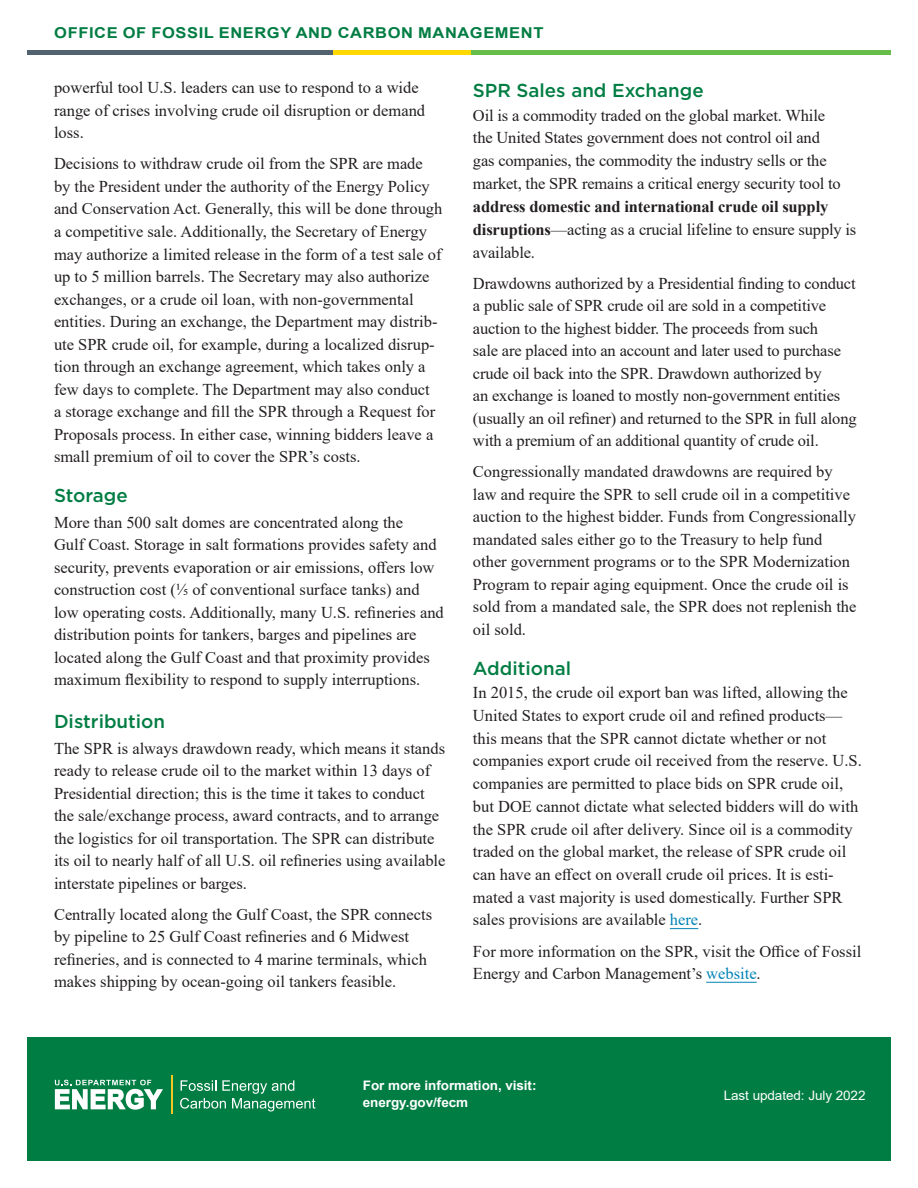
<style>
.page{position:relative;width:918px;height:1188px;background:#fff}
.page>*{position:absolute;margin:0;border:0;box-sizing:border-box;transform-origin:0 0}
.body_text{font:500 18.75px "Gotham";color:#007d43}
.heading_1{font:500 18.75px "Gotham";color:#007d43}
.body_text-2{font:16.5px/22.5px "Times New Roman";color:#231f20}
.t1{font:700 15px "Arial";letter-spacing:.035em;color:#007d43;scale:1.1 1}
.t2{font:700 13.05px/17.2px "Arial";letter-spacing:-.005em;color:#fff}
.t3{font:13.05px "Arial";letter-spacing:-.005em;color:#fff}
.s1{font-weight:700}
.s2{color:#0083b6}
</style>
<div class="page">
<div style="left:27px;top:1038px;width:864px;height:123px;background:#007d43"></div>
<div style="left:27px;top:50px;width:306px;height:5px;background:#52626f"></div>
<div style="left:333px;top:50px;width:138px;height:5px;background:#ffd801"></div>
<div style="left:471px;top:50px;width:420px;height:5px;background:#67bd4a"></div>
<svg style="left:180px;top:1080px;width:135px;height:31px"></svg>
<hr style="left:171px;top:1076px;width:1px;height:38px;background:#f3c723">
<svg style="left:55px;top:1080px;width:108px;height:30px"></svg>
<svg style="left:670px;top:928px;width:28px;height:1px"></svg>
<hr style="left:706px;top:982px;width:51px;height:1px;background:#0083b6">
<p class="t1" style="left:54px;top:22px;width:446px">OFFICE OF FOSSIL ENERGY AND CARBON MANAGEMENT</p>
<p class="body_text-2" style="left:54px;top:76px;width:373px">powerful tool U.S. leaders can use to respond to a wide range of crises involving crude oil disruption or demand loss.</p>
<p class="body_text-2" style="left:54px;top:152px;width:390px">Decisions to withdraw crude oil from the SPR are made by the President under the authority of the Energy Policy and Conservation Act. Generally, this will be done through a competitive sale. Additionally, the Secretary of Energy may authorize a limited release in the form of a test sale of up to 5 million barrels. The Secretary may also authorize exchanges, or a crude oil loan, with non-governmental entities. During an exchange, the Department may distrib&shy;ute SPR crude oil, for example, during a localized disrup&shy;tion through an exchange agreement, which takes only a few days to complete. The Department may also conduct<br>a storage exchange and fill the SPR through a Request for Proposals process. In either case, winning bidders leave a small premium of oil to cover the SPR’s costs.</p>
<p class="heading_1" style="left:54px;top:483px;width:75px">Storage</p>
<p class="body_text-2" style="left:54px;top:510px;width:391px">More than 500 salt domes are concentrated along the<br>Gulf Coast. Storage in salt formations provides safety and security, prevents evaporation or air emissions, offers low construction cost (⅕ of conventional surface tanks) and low operating costs. Additionally, many U.S. refineries and distribution points for tankers, barges and pipelines are located along the Gulf Coast and that proximity provides maximum flexibility to respond to supply interruptions.</p>
<p class="heading_1" style="left:54px;top:709px;width:113px">Distribution</p>
<p class="body_text-2" style="left:54px;top:736px;width:393px">The SPR is always drawdown ready, which means it stands ready to release crude oil to the market within 13 days of Presidential direction; this is the time it takes to conduct the sale/exchange process, award contracts, and to arrange the logistics for oil transportation. The SPR can distribute its oil to nearly half of all U.S. oil refineries using available interstate pipelines or barges.</p>
<p class="body_text-2" style="left:54px;top:902px;width:380px">Centrally located along the Gulf Coast, the SPR connects by pipeline to 25 Gulf Coast refineries and 6 Midwest refineries, and is connected to 4 marine terminals, which makes shipping by ocean-going oil tankers feasible.</p>
<p class="body_text" style="left:473px;top:78px;width:232px">SPR Sales and Exchange</p>
<p class="body_text-2" style="left:473px;top:103px;width:385px">Oil is a commodity traded on the global market. While<br>the United States government does not control oil and<br>gas companies, the commodity the industry sells or the market, the SPR remains a critical energy security tool to <span class="s1">address domestic and international crude oil supply disruptions</span>—acting as a crucial lifeline to ensure supply is available.</p>
<p class="body_text-2" style="left:473px;top:271px;width:385px">Drawdowns authorized by a Presidential finding to conduct a public sale of SPR crude oil are sold in a competitive auction to the highest bidder. The proceeds from such<br>sale are placed into an account and later used to purchase crude oil back into the SPR. Drawdown authorized by<br>an exchange is loaned to mostly non-government entities (usually an oil refiner) and returned to the SPR in full along with a premium of an additional quantity of crude oil.</p>
<p class="body_text-2" style="left:473px;top:460px;width:385px">Congressionally mandated drawdowns are required by law and require the SPR to sell crude oil in a competitive auction to the highest bidder. Funds from Congressionally mandated sales either go to the Treasury to help fund other government programs or to the SPR Modernization Program to repair aging equipment. Once the crude oil is sold from a mandated sale, the SPR does not replenish the oil sold.</p>
<p class="body_text" style="left:473px;top:656px;width:100px">Additional</p>
<p class="body_text-2" style="left:473px;top:681px;width:391px">In 2015, the crude oil export ban was lifted, allowing the United States to export crude oil and refined products— this means that the SPR cannot dictate whether or not companies export crude oil received from the reserve. U.S. companies are permitted to place bids on SPR crude oil, but DOE cannot dictate what selected bidders will do with the SPR crude oil after delivery. Since oil is a commodity traded on the global market, the release of SPR crude oil can have an effect on overall crude oil prices. It is esti&shy;mated a vast majority is used domestically. Further SPR sales provisions are available <span class="s2">here</span>.</p>
<p class="body_text-2" style="left:473px;top:939px;width:390px">For more information on the SPR, visit the Office of Fossil<br>Energy and Carbon Management’s <span class="s2">website</span>.</p>
<p class="t2" style="left:363px;top:1077px;width:175px">For more information, visit: energy.gov/fecm</p>
<p class="t3" style="left:724px;top:1086px;width:143px">Last updated: July 2022</p>
</div>
